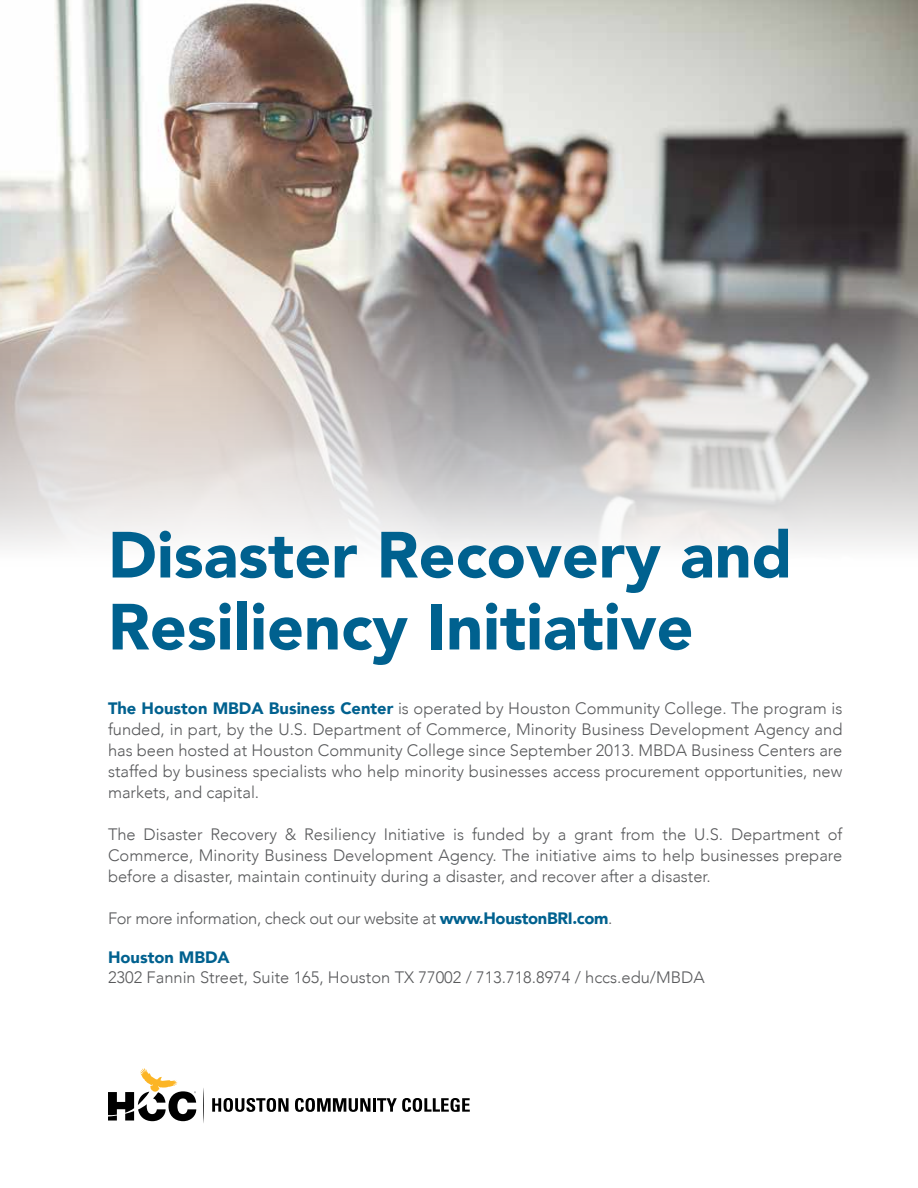
<style>
.page{position:relative;width:918px;height:1188px;background:#fff}
.page>*{position:absolute;margin:0;border:0;box-sizing:border-box;transform-origin:0 0}
.t1{font:900 64.5px/72px "Avenir";color:#00618f}
.t2{font:300 16.5px/21px "Avenir";color:#58595b;text-align:justify}
.t3{font:300 16.5px "Avenir";letter-spacing:-.02em;color:#58595b}
.t4{font:900 16.5px "Avenir";color:#00618f}
.s1{font-weight:900;color:#00618f}
</style>
<div class="page">
<img style="left:0;top:0;width:918px;height:549px">
<svg style="left:108px;top:1068px;width:88px;height:53px"></svg>
<svg style="left:203px;top:1088px;width:1px;height:35px"></svg>
<svg style="left:212px;top:1098px;width:77px;height:14px"></svg>
<svg style="left:295px;top:1098px;width:75px;height:14px"></svg>
<hr style="left:373px;top:1098px;width:3px;height:14px;background:#000">
<svg style="left:377px;top:1098px;width:93px;height:14px"></svg>
<h1 class="t1" style="left:108px;top:517px;width:686px">Disaster Recovery and<br>Resiliency Initiative</h1>
<p class="t2" style="left:108px;top:698px;width:736px"><span class="s1">The Houston MBDA Business Center</span> is operated by Houston Community College. The program is funded, in part, by the U.S. Department of Commerce, Minority Business Development Agency and has been hosted at Houston Community College since September 2013. MBDA Business Centers are staffed by business specialists who help minority businesses access procurement opportunities, new markets, and capital.</p>
<p class="t2" style="left:108px;top:824px;width:736px">The Disaster Recovery &amp; Resiliency Initiative is funded by a grant from the U.S. Department of Commerce, Minority Business Development Agency. The initiative aims to help businesses prepare before a disaster, maintain continuity during a disaster, and recover after a disaster.</p>
<p class="t3" style="left:108px;top:908px;width:506px">For more information, check out our website at <span class="s1">www.HoustonBRI.com</span>.</p>
<p class="t4" style="left:108px;top:943px;width:123px">Houston MBDA</p>
<p class="t2" style="left:108px;top:967px;width:598px">2302 Fannin Street, Suite 165, Houston TX 77002 / 713.718.8974 / hccs.edu/MBDA</p>
</div>
